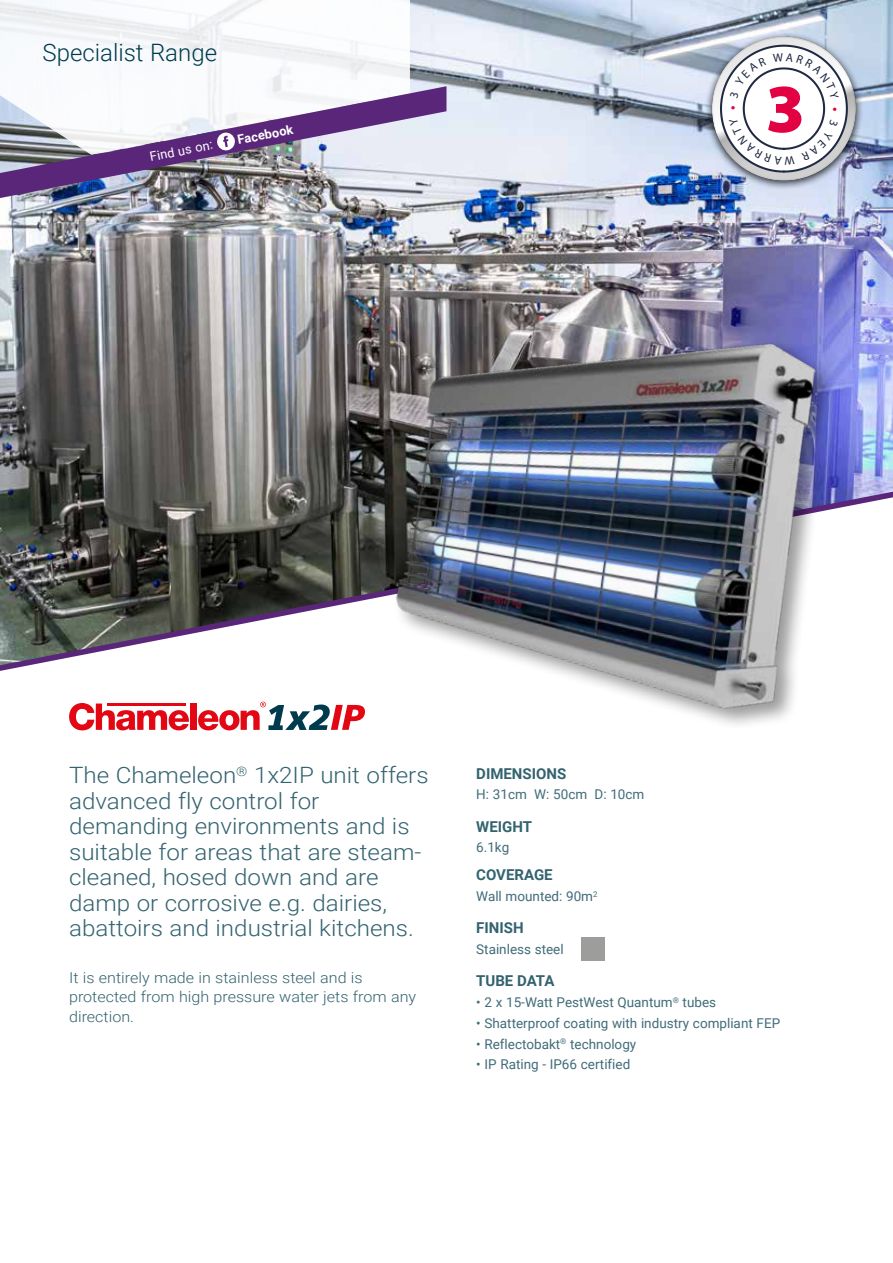
<style>
.page{position:relative;width:893px;height:1263px;background:#fff}
.page>*{position:absolute;margin:0;border:0;box-sizing:border-box;transform-origin:0 0}
.t1{font:900 69px "Myriad Pro";color:#e20143}
.t2{font:300 24px "Roboto";color:#003b4d}
.t3{font:300 22.5px/25.5px "Roboto";color:#336370;scale:1.07 1}
.t4{font:300 15px/19.5px "Roboto";color:#336370;scale:1.07 1}
.t5{font:700 15px "Roboto";color:#336370}
.t6{font:13.5px "Roboto";color:#406c79}
.t7{font:12.75px "Roboto";color:#fff}
.t8{font:700 12.75px "Roboto";color:#fff}
</style>
<div class="page">
<img style="left:0;top:0;width:893px;height:492px">
<svg style="left:0;top:492px;width:237px;height:179px;background:#60615e"></svg>
<div style="left:704px;top:31px;width:159px;height:160px;background:#000;opacity:.8"></div>
<div style="left:710px;top:34px;width:147px;height:147px;background:#000;opacity:.75"></div>
<div style="left:581px;top:938px;width:24px;height:23px;background:#9d9d9c"></div>
<svg style="left:69px;top:703px;width:120px;height:27px"></svg>
<div style="left:190px;top:703px;width:7px;height:27px;background:#e30613"></div>
<hr style="left:107px;top:703px;width:78px;height:3px;background:#e30613">
<svg style="left:198px;top:710px;width:39px;height:20px"></svg>
<img style="left:237px;top:213px;width:656px;height:517px">
<svg style="left:0;top:0;width:410px;height:86px"></svg>
<img style="left:0;top:86px;width:446px;height:115px">
<svg style="left:216px;top:132px;width:20px;height:19px"></svg>
<svg style="left:720px;top:44px;width:128px;height:129px"></svg>
<p class="t2" style="left:43px;top:35px;width:176px">Specialist Range</p>
<p class="t7" style="left:148px;top:148px;width:65px;rotate:-11deg">Find us on:</p>
<p class="t8" style="left:236px;top:131px;width:58px;rotate:-11deg">Facebook</p>
<h1 class="t1" style="left:766px;top:63px;width:41px">3</h1>
<p class="t3" style="left:69px;top:762px;width:337px">The Chameleon<sup>®</sup> 1x2IP unit offers advanced fly control for demanding environments and is suitable for areas that are steam&shy;cleaned, hosed down and are damp or corrosive e.g. dairies, abattoirs and industrial kitchens.</p>
<p class="t4" style="left:69px;top:967px;width:326px">It is entirely made in stainless steel and is protected from high pressure water jets from any direction.</p>
<p class="t5" style="left:476px;top:763px;width:92px">DIMENSIONS</p>
<p class="t6" style="left:476px;top:785px;width:170px">H: 31cm W: 50cm D: 10cm</p>
<p class="t5" style="left:476px;top:816px;width:57px">WEIGHT</p>
<p class="t6" style="left:476px;top:838px;width:34px">6.1kg</p>
<p class="t5" style="left:476px;top:864px;width:78px">COVERAGE</p>
<p class="t6" style="left:476px;top:887px;width:123px">Wall mounted: 90m<sup>2</sup></p>
<p class="t5" style="left:476px;top:917px;width:49px">FINISH</p>
<p class="t6" style="left:476px;top:940px;width:89px">Stainless steel</p>
<p class="t5" style="left:476px;top:970px;width:80px">TUBE DATA</p>
<p class="t6" style="left:476px;top:993px;width:241px">• 2 x 15-Watt PestWest Quantum<sup>®</sup> tubes</p>
<p class="t6" style="left:476px;top:1013px;width:305px">• Shatterproof coating with industry compliant FEP</p>
<p class="t6" style="left:476px;top:1034px;width:162px">• Reflectobakt<sup>®</sup> technology</p>
<p class="t6" style="left:476px;top:1055px;width:156px">• IP Rating - IP66 certified</p>
</div>
